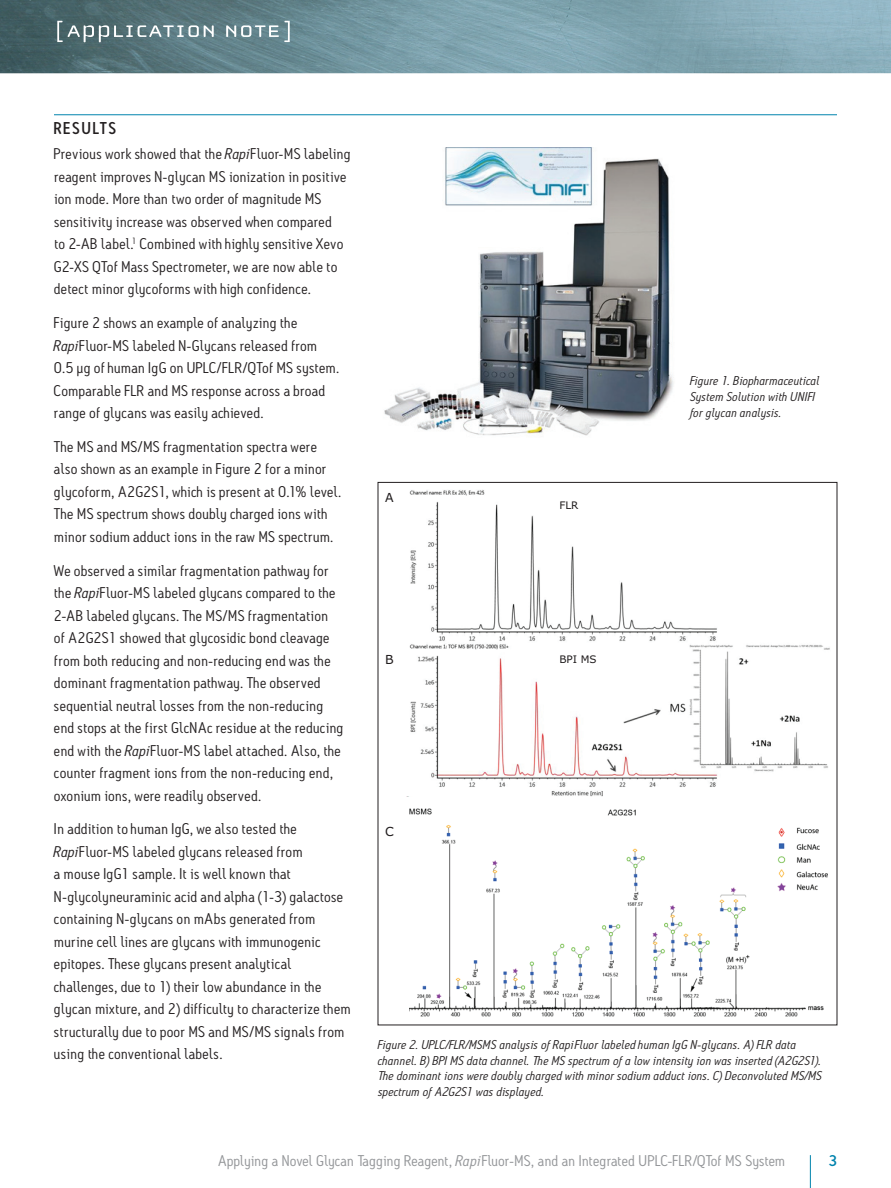
<style>
.page{position:relative;width:891px;height:1188px;background:#fff}
.page>*{position:absolute;margin:0;border:0;box-sizing:border-box;transform-origin:0 0}
.t1{font:500 16.5px "Antitled OT";letter-spacing:.125em;color:#231f20}
.t2{font:15px/22.5px "Antitled OT";letter-spacing:.02em;color:#231f20;scale:1.05 1}
.t3{font:15px "Antitled OT";letter-spacing:.01em;color:#939598;scale:1.05 1}
.t4{font:500 15px "Antitled OT";color:#0083ad;scale:1.05 1}
.t5{font:12.45px "Verdana";color:#211d1e}
.t6{font:italic 12.3px/15.8px "Antitled OT";letter-spacing:.02em;color:#231f20;scale:1.05 1}
.t7{font:10.35px "Verdana";color:#211d1e}
.s1{font-style:italic}
</style>
<div class="page">
<hr style="left:810px;top:1155px;width:1px;height:33px;background:#0083ad">
<img style="left:0;top:0;width:891px;height:73px">
<svg style="left:57px;top:21px;width:157px;height:21px;background:#738b8f"></svg>
<svg style="left:226px;top:21px;width:64px;height:21px"></svg>
<hr style="left:54px;top:114px;width:783px;height:1px;background:#0083ad">
<img style="left:384px;top:147px;width:290px;height:289px">
<img style="left:407px;top:490px;width:423px;height:307px">
<img style="left:409px;top:808px;width:418px;height:209px">
<p class="t1" style="left:54px;top:118px;width:63px">RESULTS</p>
<p class="t2" style="left:54px;top:143px;width:284px">Previous work showed that the <span class="s1">Rapi</span>Fluor-MS labeling reagent improves N-glycan MS ionization in positive ion mode. More than two order of magnitude MS sensitivity increase was observed when compared<br>to 2-AB label.<sup>1</sup> Combined with highly sensitive Xevo G2-XS QTof Mass Spectrometer, we are now able to detect minor glycoforms with high confidence.</p>
<p class="t2" style="left:54px;top:311px;width:273px">Figure 2 shows an example of analyzing the <span class="s1">Rapi</span>Fluor-MS labeled N-Glycans released from 0.5 µg of human IgG on UPLC/FLR/QTof MS system.<br>Comparable FLR and MS response across a broad range of glycans was easily achieved.</p>
<p class="t2" style="left:54px;top:435px;width:275px">The MS and MS/MS fragmentation spectra were also shown as an example in Figure 2 for a minor glycoform, A2G2S1, which is present at 0.1% level.<br>The MS spectrum shows doubly charged ions with minor sodium adduct ions in the raw MS spectrum.</p>
<p class="t2" style="left:54px;top:559px;width:277px">We observed a similar fragmentation pathway for the <span class="s1">Rapi</span>Fluor-MS labeled glycans compared to the 2-AB labeled glycans. The MS/MS fragmentation<br>of A2G2S1 showed that glycosidic bond cleavage from both reducing and non-reducing end was the dominant fragmentation pathway. The observed sequential neutral losses from the non-reducing end stops at the first GlcNAc residue at the reducing end with the <span class="s1">Rapi</span>Fluor-MS label attached. Also, the counter fragment ions from the non-reducing end, oxonium ions, were readily observed.</p>
<p class="t2" style="left:54px;top:818px;width:284px">In addition to human IgG, we also tested the <span class="s1">Rapi</span>Fluor-MS labeled glycans released from<br>a mouse IgG1 sample. It is well known that N-glycolyneuraminic acid and alpha (1-3) galactose containing N-glycans on mAbs generated from murine cell lines are glycans with immunogenic epitopes. These glycans present analytical challenges, due to 1) their low abundance in the glycan mixture, and 2) difficulty to characterize them structurally due to poor MS and MS/MS signals from using the conventional labels.</p>
<p class="t5" style="left:385px;top:490px;width:10px">A</p>
<p class="t5" style="left:385px;top:652px;width:10px">B</p>
<p class="t5" style="left:385px;top:824px;width:10px">C</p>
<p class="t7" style="left:559px;top:499px;width:20px">FLR</p>
<p class="t7" style="left:559px;top:653px;width:39px">BPI MS</p>
<p class="t6" style="left:690px;top:373px;width:125px">Figure 1. Biopharmaceutical<br>System Solution with UNIFI for glycan analysis.</p>
<p class="t6" style="left:378px;top:1037px;width:424px">Figure 2. UPLC/FLR/MSMS analysis of RapiFluor labeled human IgG N-glycans. A) FLR data channel. B) BPI MS data channel. The MS spectrum of a low intensity ion was inserted (A2G2S1).<br>The dominant ions were doubly charged with minor sodium adduct ions. C) Deconvoluted MS/MS spectrum of A2G2S1 was displayed.</p>
<p class="t3" style="left:218px;top:1151px;width:542px">Applying a Novel Glycan Tagging Reagent, <span class="s1">Rapi</span>Fluor-MS, and an Integrated UPLC-FLR/QTof MS System</p>
<p class="t4" style="left:829px;top:1151px;width:10px">3</p>
</div>
